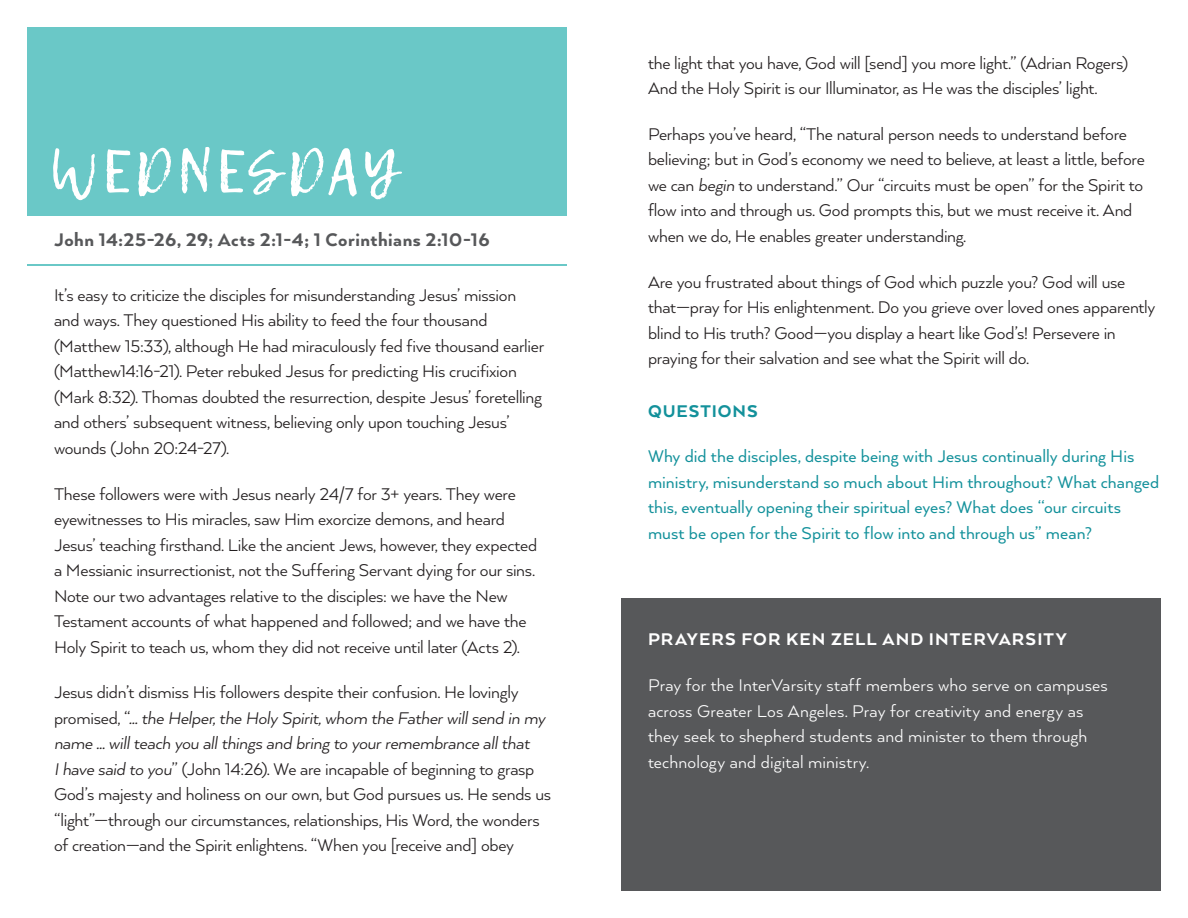
<style>
.page{position:relative;width:1188px;height:918px;background:#fff}
.page>*{position:absolute;margin:0;border:0;box-sizing:border-box;transform-origin:0 0}
.t1{font:60px "Lemon Tuesday";letter-spacing:.06em;color:#fff}
.t2{font:800 21px "Arquitecta";letter-spacing:.025em;color:#57585a}
.t3{font:19.5px/25.5px "Arquitecta";letter-spacing:-.015em;color:#231f20}
.t4{font:19.5px/25.5px "Arquitecta";color:#13919b}
.t5{font:19.5px/25.5px "Arquitecta";letter-spacing:.005em;color:#fff}
.t6{font:800 19.5px "Arquitecta";letter-spacing:.055em;color:#fff}
.t7{font:800 19.5px "Arquitecta";letter-spacing:.05em;color:#13919b}
.s1{font-style:italic}
</style>
<div class="page">
<div style="left:27px;top:27px;width:540px;height:189px;background:#6ac8c7"></div>
<hr style="left:27px;top:264px;width:539px;height:1px;background:#6ac8c7">
<div style="left:621px;top:598px;width:540px;height:293px;background:#57585a"></div>
<h1 class="t1" style="left:50px;top:137px;width:349px">WEDNESDAY</h1>
<p class="t2" style="left:54px;top:226px;width:437px">John 14:25-26, 29; Acts 2:1-4; 1 Corinthians 2:10-16</p>
<p class="t3" style="left:54px;top:282px;width:492px">It’s easy to criticize the disciples for misunderstanding Jesus’ mission and ways. They questioned His ability to feed the four thousand (Matthew 15:33), although He had miraculously fed five thousand earlier (Matthew14:16-21). Peter rebuked Jesus for predicting His crucifixion (Mark 8:32). Thomas doubted the resurrection, despite Jesus’ foretelling and others’ subsequent witness, believing only upon touching Jesus’ wounds (John 20:24-27).</p>
<p class="t3" style="left:54px;top:480px;width:485px">These followers were with Jesus nearly 24/7 for 3+ years. They were eyewitnesses to His miracles, saw Him exorcize demons, and heard Jesus’ teaching firsthand. Like the ancient Jews, however, they expected a Messianic insurrectionist, not the Suffering Servant dying for our sins.<br>Note our two advantages relative to the disciples: we have the New Testament accounts of what happened and followed; and we have the Holy Spirit to teach us, whom they did not receive until later (Acts 2).</p>
<p class="t3" style="left:54px;top:679px;width:499px">Jesus didn’t dismiss His followers despite their confusion. He lovingly promised, “<span class="s1">… the Helper, the Holy Spirit, whom the Father will send in my name … will teach you all things and bring to your remembrance all that<br>I have said to you</span>” (John 14:26). We are incapable of beginning to grasp God’s majesty and holiness on our own, but God pursues us. He sends us “light”—through our circumstances, relationships, His Word, the wonders of creation—and the Spirit enlightens. “When you [receive and] obey</p>
<p class="t3" style="left:648px;top:49px;width:482px">the light that you have, God will [send] you more light.” (Adrian Rogers)<br>And the Holy Spirit is our Illuminator, as He was the disciples’ light.</p>
<p class="t3" style="left:648px;top:121px;width:498px">Perhaps you’ve heard, “The natural person needs to understand before believing; but in God’s economy we need to believe, at least a little, before we can <span class="s1">begin</span> to understand.” Our “circuits must be open” for the Spirit to flow into and through us. God prompts this, but we must receive it. And when we do, He enables greater understanding.</p>
<p class="t3" style="left:648px;top:268px;width:509px">Are you frustrated about things of God which puzzle you? God will use that—pray for His enlightenment. Do you grieve over loved ones apparently blind to His truth? Good—you display a heart like God’s! Persevere in praying for their salvation and see what the Spirit will do.</p>
<p class="t7" style="left:648px;top:399px;width:111px">QUESTIONS</p>
<p class="t4" style="left:648px;top:443px;width:513px">Why did the disciples, despite being with Jesus continually during His ministry, misunderstand so much about Him throughout? What changed this, eventually opening their spiritual eyes? What does “our circuits must be open for the Spirit to flow into and through us” mean?</p>
<p class="t6" style="left:648px;top:627px;width:420px">PRAYERS FOR KEN ZELL AND INTERVARSITY</p>
<p class="t5" style="left:648px;top:672px;width:461px">Pray for the InterVarsity staff members who serve on campuses across Greater Los Angeles. Pray for creativity and energy as they seek to shepherd students and minister to them through technology and digital ministry.</p>
</div>
